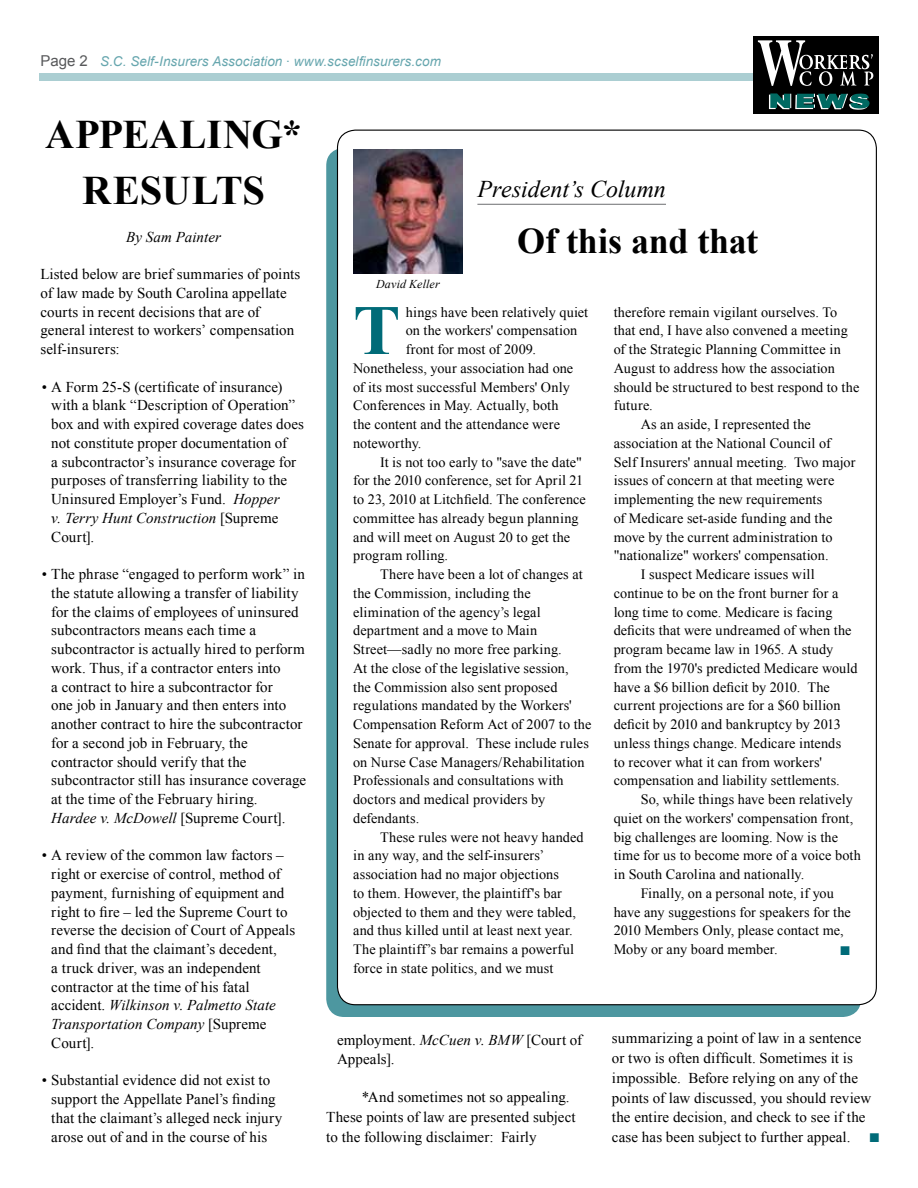
<style>
.page{position:relative;width:918px;height:1188px;background:#fff}
.page>*{position:absolute;margin:0;border:0;box-sizing:border-box;transform-origin:0 0}
.t1{font:700 70.95px "Times New Roman";color:#006b78}
.t2{font:700 40.5px/56.2px "Times New Roman";color:#000;text-align:center}
.t3{font:700 36px "Times New Roman";letter-spacing:-.01em;color:#000}
.t4{font:italic 24px "Times New Roman";color:#000}
.t5{font:15px/18.8px "Times New Roman";letter-spacing:.005em;color:#000}
.t6{font:italic 15px "Times New Roman";letter-spacing:.005em;color:#000}
.t7{font:14.25px "Times New Roman";letter-spacing:.005em;color:#000}
.t8{font:italic 13.5px "Arial";letter-spacing:.01em;color:#66a6ae}
.t9{font:italic 12px "Times New Roman";letter-spacing:.015em;color:#000}
.s1{font-style:normal;font-size:15px;color:#58595b}
.s2{font-style:italic}
</style>
<div class="page">
<div style="left:40px;top:73px;width:830px;height:8px;background:#abced2"></div>
<div style="left:753px;top:36px;width:125px;height:77px;background:#000"></div>
<svg style="left:758px;top:40px;width:115px;height:46px"></svg>
<svg style="left:769px;top:93px;width:101px;height:17px"></svg>
<div style="left:326px;top:148px;width:535px;height:869px;background:#4d97a0;border-radius:18px"></div>
<div style="left:338px;top:130px;width:538px;height:875px;background:#fff;border-radius:18px"></div>
<hr style="left:477px;top:204px;width:189px;height:1px;background:#6d6e71">
<img style="left:353px;top:150px;width:110px;height:124px">
<p class="t8" style="left:40px;top:52px;width:402px"><span class="s1">Page 2</span> S.C. Self-Insurers Association · www.scselfinsurers.com</p>
<h2 class="t2" style="left:45px;top:105px;width:259px">APPEALING*<br>RESULTS</h2>
<p class="t6" style="left:126px;top:226px;width:96px">By Sam Painter</p>
<p class="t5" style="left:40px;top:264px;width:261px">Listed below are brief summaries of points of law made by South Carolina appellate courts in recent decisions that are of general interest to workers’ compensation self-insurers:</p>
<p class="t5" style="left:51px;top:377px;width:254px;text-indent:-9px">• A Form 25-S (certificate of insurance) with a blank “Description of Operation” box and with expired coverage dates does not constitute proper documentation of<br>a subcontractor’s insurance coverage for purposes of transferring liability to the Uninsured Employer’s Fund. <span class="s2">Hopper<br>v. Terry Hunt Construction</span> [Supreme Court].</p>
<p class="t5" style="left:51px;top:564px;width:256px;text-indent:-9px">• The phrase “engaged to perform work” in the statute allowing a transfer of liability for the claims of employees of uninsured subcontractors means each time a subcontractor is actually hired to perform work. Thus, if a contractor enters into<br>a contract to hire a subcontractor for<br>one job in January and then enters into another contract to hire the subcontractor for a second job in February, the contractor should verify that the subcontractor still has insurance coverage at the time of the February hiring.<br><span class="s2">Hardee v. McDowell</span> [Supreme Court].</p>
<p class="t5" style="left:51px;top:846px;width:246px;text-indent:-9px">• A review of the common law factors – right or exercise of control, method of payment, furnishing of equipment and right to fire – led the Supreme Court to reverse the decision of Court of Appeals and find that the claimant’s decedent,<br>a truck driver, was an independent contractor at the time of his fatal accident. <span class="s2">Wilkinson v. Palmetto State Transportation Company</span> [Supreme Court].</p>
<p class="t5" style="left:51px;top:1071px;width:233px;text-indent:-9px">• Substantial evidence did not exist to support the Appellate Panel’s finding that the claimant’s alleged neck injury arose out of and in the course of his</p>
<h3 class="t4" style="left:477px;top:173px;width:190px">President’s Column</h3>
<p class="t9" style="left:376px;top:276px;width:65px">David Keller</p>
<h3 class="t3" style="left:517px;top:216px;width:242px">Of this and that</h3>
<h1 class="t1" style="left:353px;top:281px;width:49px">T</h1>
<p class="t7" style="left:406px;top:302px;width:184px">hings have been relatively quiet</p>
<p class="t7" style="left:406px;top:321px;width:173px">on the workers' compensation</p>
<p class="t7" style="left:406px;top:340px;width:132px">front for most of 2009.</p>
<p class="t7" style="left:353px;top:358px;width:222px">Nonetheless, your association had one</p>
<p class="t7" style="left:353px;top:377px;width:218px">of its most successful Members' Only</p>
<p class="t7" style="left:353px;top:396px;width:207px">Conferences in May. Actually, both</p>
<p class="t7" style="left:353px;top:415px;width:208px">the content and the attendance were</p>
<p class="t7" style="left:353px;top:433px;width:70px">noteworthy.</p>
<p class="t7" style="left:380px;top:452px;width:203px">It is not too early to "save the date"</p>
<p class="t7" style="left:353px;top:471px;width:232px">for the 2010 conference, set for April 21</p>
<p class="t7" style="left:353px;top:490px;width:234px">to 23, 2010 at Litchfield. The conference</p>
<p class="t7" style="left:353px;top:508px;width:227px">committee has already begun planning</p>
<p class="t7" style="left:353px;top:527px;width:219px">and will meet on August 20 to get the</p>
<p class="t7" style="left:353px;top:546px;width:96px">program rolling.</p>
<p class="t7" style="left:380px;top:565px;width:204px">There have been a lot of changes at</p>
<p class="t7" style="left:353px;top:583px;width:179px">the Commission, including the</p>
<p class="t7" style="left:353px;top:602px;width:189px">elimination of the agency’s legal</p>
<p class="t7" style="left:353px;top:621px;width:186px">department and a move to Main</p>
<p class="t7" style="left:353px;top:640px;width:210px">Street—sadly no more free parking.</p>
<p class="t7" style="left:353px;top:658px;width:217px">At the close of the legislative session,</p>
<p class="t7" style="left:353px;top:677px;width:206px">the Commission also sent proposed</p>
<p class="t7" style="left:353px;top:696px;width:220px">regulations mandated by the Workers'</p>
<p class="t7" style="left:353px;top:715px;width:240px">Compensation Reform Act of 2007 to the</p>
<p class="t7" style="left:353px;top:733px;width:237px">Senate for approval. These include rules</p>
<p class="t7" style="left:353px;top:752px;width:233px">on Nurse Case Managers/Rehabilitation</p>
<p class="t7" style="left:353px;top:771px;width:212px">Professionals and consultations with</p>
<p class="t7" style="left:353px;top:790px;width:194px">doctors and medical providers by</p>
<p class="t7" style="left:353px;top:808px;width:68px">defendants.</p>
<p class="t7" style="left:380px;top:827px;width:205px">These rules were not heavy handed</p>
<p class="t7" style="left:353px;top:846px;width:193px">in any way, and the self-insurers’</p>
<p class="t7" style="left:353px;top:865px;width:208px">association had no major objections</p>
<p class="t7" style="left:353px;top:883px;width:210px">to them. However, the plaintiff's bar</p>
<p class="t7" style="left:353px;top:902px;width:224px">objected to them and they were tabled,</p>
<p class="t7" style="left:353px;top:921px;width:221px">and thus killed until at least next year.</p>
<p class="t7" style="left:353px;top:940px;width:223px">The plaintiff’s bar remains a powerful</p>
<p class="t7" style="left:353px;top:959px;width:202px">force in state politics, and we must</p>
<p class="t7" style="left:614px;top:302px;width:225px">therefore remain vigilant ourselves. To</p>
<p class="t7" style="left:614px;top:321px;width:236px">that end, I have also convened a meeting</p>
<p class="t7" style="left:614px;top:340px;width:229px">of the Strategic Planning Committee in</p>
<p class="t7" style="left:614px;top:359px;width:223px">August to address how the association</p>
<p class="t7" style="left:614px;top:377px;width:247px">should be structured to best respond to the</p>
<p class="t7" style="left:614px;top:396px;width:41px">future.</p>
<p class="t7" style="left:641px;top:415px;width:172px">As an aside, I represented the</p>
<p class="t7" style="left:614px;top:434px;width:219px">association at the National Council of</p>
<p class="t7" style="left:614px;top:452px;width:243px">Self Insurers' annual meeting. Two major</p>
<p class="t7" style="left:614px;top:471px;width:222px">issues of concern at that meeting were</p>
<p class="t7" style="left:614px;top:490px;width:210px">implementing the new requirements</p>
<p class="t7" style="left:614px;top:509px;width:220px">of Medicare set-aside funding and the</p>
<p class="t7" style="left:614px;top:527px;width:221px">move by the current administration to</p>
<p class="t7" style="left:614px;top:546px;width:216px">"nationalize" workers' compensation.</p>
<p class="t7" style="left:641px;top:565px;width:175px">I suspect Medicare issues will</p>
<p class="t7" style="left:614px;top:584px;width:226px">continue to be on the front burner for a</p>
<p class="t7" style="left:614px;top:602px;width:220px">long time to come. Medicare is facing</p>
<p class="t7" style="left:614px;top:621px;width:239px">deficits that were undreamed of when the</p>
<p class="t7" style="left:614px;top:640px;width:221px">program became law in 1965. A study</p>
<p class="t7" style="left:614px;top:659px;width:245px">from the 1970's predicted Medicare would</p>
<p class="t7" style="left:614px;top:677px;width:218px">have a $6 billion deficit by 2010. The</p>
<p class="t7" style="left:614px;top:696px;width:228px">current projections are for a $60 billion</p>
<p class="t7" style="left:614px;top:715px;width:229px">deficit by 2010 and bankruptcy by 2013</p>
<p class="t7" style="left:614px;top:734px;width:229px">unless things change. Medicare intends</p>
<p class="t7" style="left:614px;top:752px;width:210px">to recover what it can from workers'</p>
<p class="t7" style="left:614px;top:771px;width:228px">compensation and liability settlements.</p>
<p class="t7" style="left:641px;top:790px;width:214px">So, while things have been relatively</p>
<p class="t7" style="left:614px;top:809px;width:241px">quiet on the workers' compensation front,</p>
<p class="t7" style="left:614px;top:827px;width:226px">big challenges are looming. Now is the</p>
<p class="t7" style="left:614px;top:846px;width:249px">time for us to become more of a voice both</p>
<p class="t7" style="left:614px;top:865px;width:192px">in South Carolina and nationally.</p>
<p class="t7" style="left:641px;top:884px;width:195px">Finally, on a personal note, if you</p>
<p class="t7" style="left:614px;top:902px;width:239px">have any suggestions for speakers for the</p>
<p class="t7" style="left:614px;top:921px;width:232px">2010 Members Only, please contact me,</p>
<p class="t7" style="left:614px;top:940px;width:166px">Moby or any board member.</p>
<p class="t5" style="left:337px;top:1030px;width:247px">employment. <span class="s2">McCuen v. BMW</span> [Court of<br>Appeals].</p>
<p class="t5" style="left:326px;top:1087px;width:251px;line-height:19.8px;text-indent:36px">*And sometimes not so appealing.<br>These points of law are presented subject to the following disclaimer: Fairly</p>
<p class="t5" style="left:612px;top:1028px;width:261px;line-height:19.8px">summarizing a point of law in a sentence or two is often difficult. Sometimes it is impossible. Before relying on any of the points of law discussed, you should review the entire decision, and check to see if the case has been subject to further appeal.</p>
</div>
